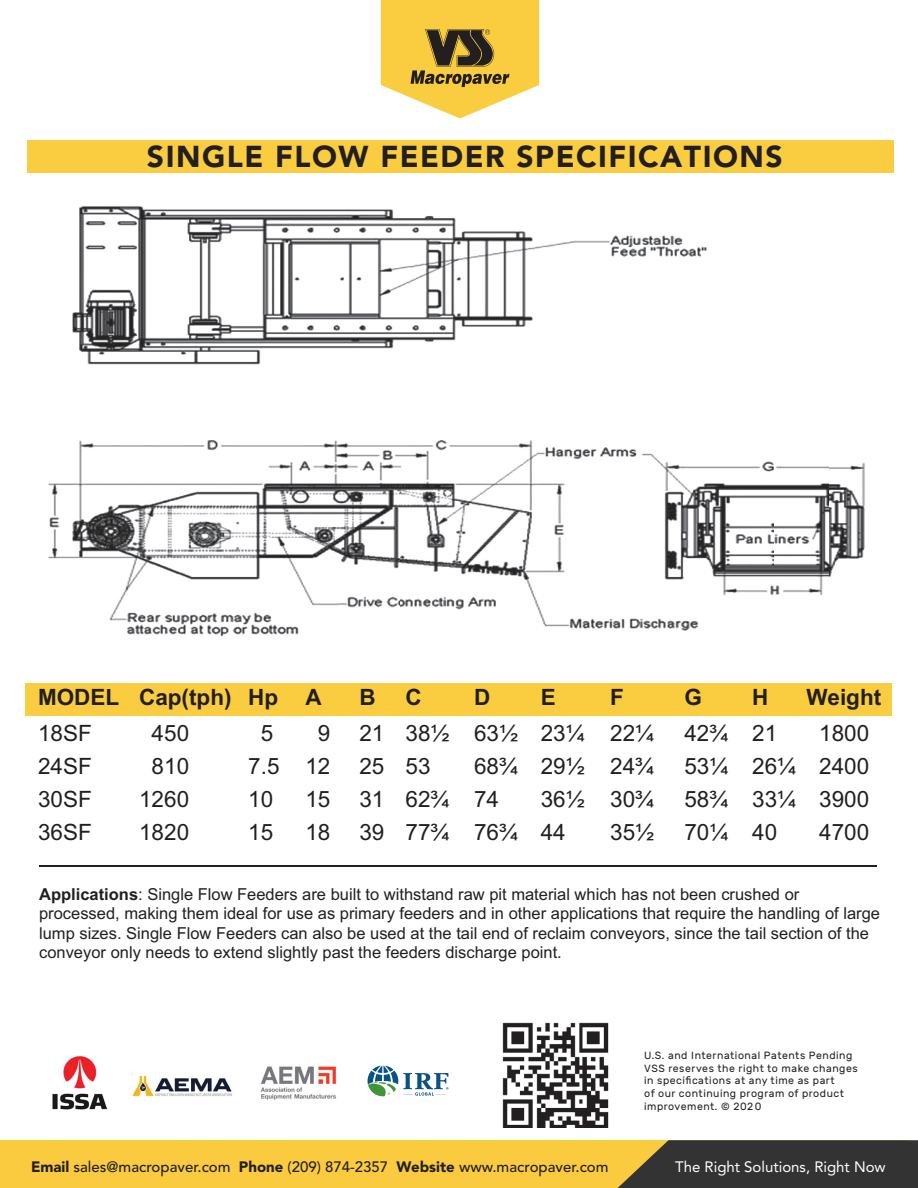
<style>
.page{position:relative;width:918px;height:1188px;background:#fff}
.page>*{position:absolute;margin:0;border:0;box-sizing:border-box;transform-origin:0 0}
.t1{font:900 30px "Avenir";letter-spacing:.05em;color:#231f20}
.t2{font:22.5px "Arial";color:#231f20}
.t3{font:700 22.5px "Arial";color:#231f20}
.t4{font:16.5px/19.5px "Arial";color:#231f20}
.t5{font:500 15px "Avenir";color:#231f20}
.t6{font:15px "Avenir";color:#fff}
.t7{font:10.5px/12.6px "Rubik";letter-spacing:.05em;color:#231f20}
.s1{font-weight:700}
.s2{font-weight:900}
</style>
<div class="page">
<div style="left:25px;top:683px;width:866px;height:33px;background:#facd41"></div>
<div style="left:27px;top:140px;width:866px;height:33px;background:#facd41"></div>
<svg style="left:381px;top:0;width:158px;height:118px"></svg>
<div style="left:0;top:1140px;width:908px;height:48px;background:#faca3f"></div>
<svg style="left:617px;top:1140px;width:301px;height:48px"></svg>
<img style="left:502px;top:1022px;width:107px;height:106px">
<svg style="left:52px;top:1056px;width:397px;height:54px"></svg>
<img style="left:131px;top:1074px;width:103px;height:25px">
<img style="left:48px;top:206px;width:817px;height:431px">
<hr style="left:39px;top:866px;width:838px;height:1px;background:#231f20">
<h1 class="t1" style="left:147px;top:130px;width:637px">SINGLE FLOW FEEDER SPECIFICATIONS</h1>
<h2 class="t3" style="left:38px;top:682px;width:285px">MODEL Cap(tph) Hp A</h2>
<h2 class="t3" style="left:359px;top:682px;width:18px">B</h2>
<h2 class="t3" style="left:406px;top:682px;width:18px">C</h2>
<h2 class="t3" style="left:474px;top:682px;width:18px">D</h2>
<h2 class="t3" style="left:541px;top:682px;width:17px">E</h2>
<h2 class="t3" style="left:610px;top:682px;width:15px">F</h2>
<h2 class="t3" style="left:684px;top:682px;width:19px">G</h2>
<h2 class="t3" style="left:752px;top:682px;width:18px">H</h2>
<h2 class="t3" style="left:807px;top:682px;width:76px">Weight</h2>
<h2 class="t2" style="left:38px;top:718px;width:55px">18SF</h2>
<h2 class="t2" style="left:152px;top:718px;width:39px">450</h2>
<h2 class="t2" style="left:261px;top:718px;width:14px">5</h2>
<h2 class="t2" style="left:318px;top:718px;width:14px">9</h2>
<h2 class="t2" style="left:359px;top:718px;width:296px">21 38½ 63½ 23¼ 22¼</h2>
<h2 class="t2" style="left:684px;top:718px;width:94px">42¾ 21</h2>
<h2 class="t2" style="left:819px;top:718px;width:52px">1800</h2>
<h2 class="t2" style="left:38px;top:751px;width:55px">24SF</h2>
<h2 class="t2" style="left:152px;top:751px;width:39px">810</h2>
<h2 class="t2" style="left:248px;top:751px;width:84px">7.5 12</h2>
<h2 class="t2" style="left:359px;top:751px;width:73px">25 53</h2>
<h2 class="t2" style="left:474px;top:751px;width:181px">68¾ 29½ 24¾</h2>
<h2 class="t2" style="left:684px;top:751px;width:186px">53¼ 26¼ 2400</h2>
<h2 class="t2" style="left:38px;top:784px;width:55px">30SF</h2>
<h2 class="t2" style="left:139px;top:784px;width:52px">1260</h2>
<h2 class="t2" style="left:248px;top:784px;width:27px">10</h2>
<h2 class="t2" style="left:305px;top:784px;width:27px">15</h2>
<h2 class="t2" style="left:359px;top:784px;width:141px">31 62¾ 74</h2>
<h2 class="t2" style="left:541px;top:784px;width:115px">36½ 30¾</h2>
<h2 class="t2" style="left:684px;top:784px;width:186px">58¾ 33¼ 3900</h2>
<h2 class="t2" style="left:38px;top:817px;width:55px">36SF</h2>
<h2 class="t2" style="left:139px;top:817px;width:52px">1820</h2>
<h2 class="t2" style="left:248px;top:817px;width:27px">15</h2>
<h2 class="t2" style="left:305px;top:817px;width:27px">18</h2>
<h2 class="t2" style="left:359px;top:817px;width:208px">39 77¾ 76¾ 44</h2>
<h2 class="t2" style="left:610px;top:817px;width:45px">35½</h2>
<h2 class="t2" style="left:684px;top:817px;width:94px">70¼ 40</h2>
<h2 class="t2" style="left:819px;top:817px;width:52px">4700</h2>
<p class="t4" style="left:39px;top:884px;width:842px"><span class="s1">Applications</span>: Single Flow Feeders are built to withstand raw pit material which has not been crushed or processed, making them ideal for use as primary feeders and in other applications that require the handling of large lump sizes. Single Flow Feeders can also be used at the tail end of reclaim conveyors, since the tail section of the conveyor only needs to extend slightly past the feeders discharge point.</p>
<p class="t7" style="left:644px;top:1050px;width:215px">U.S. and International Patents Pending VSS reserves the right to make changes in specifications at any time as part<br>of our continuing program of product improvement. © 202 0</p>
<p class="t5" style="left:31px;top:1154px;width:579px"><span class="s2">Email</span> sales@macropaver.com <span class="s2">Phone</span> (209) 874-2357 <span class="s2">Website</span> www.macropaver.com</p>
<p class="t6" style="left:675px;top:1155px;width:212px">The Right Solutions, Right Now</p>
</div>
